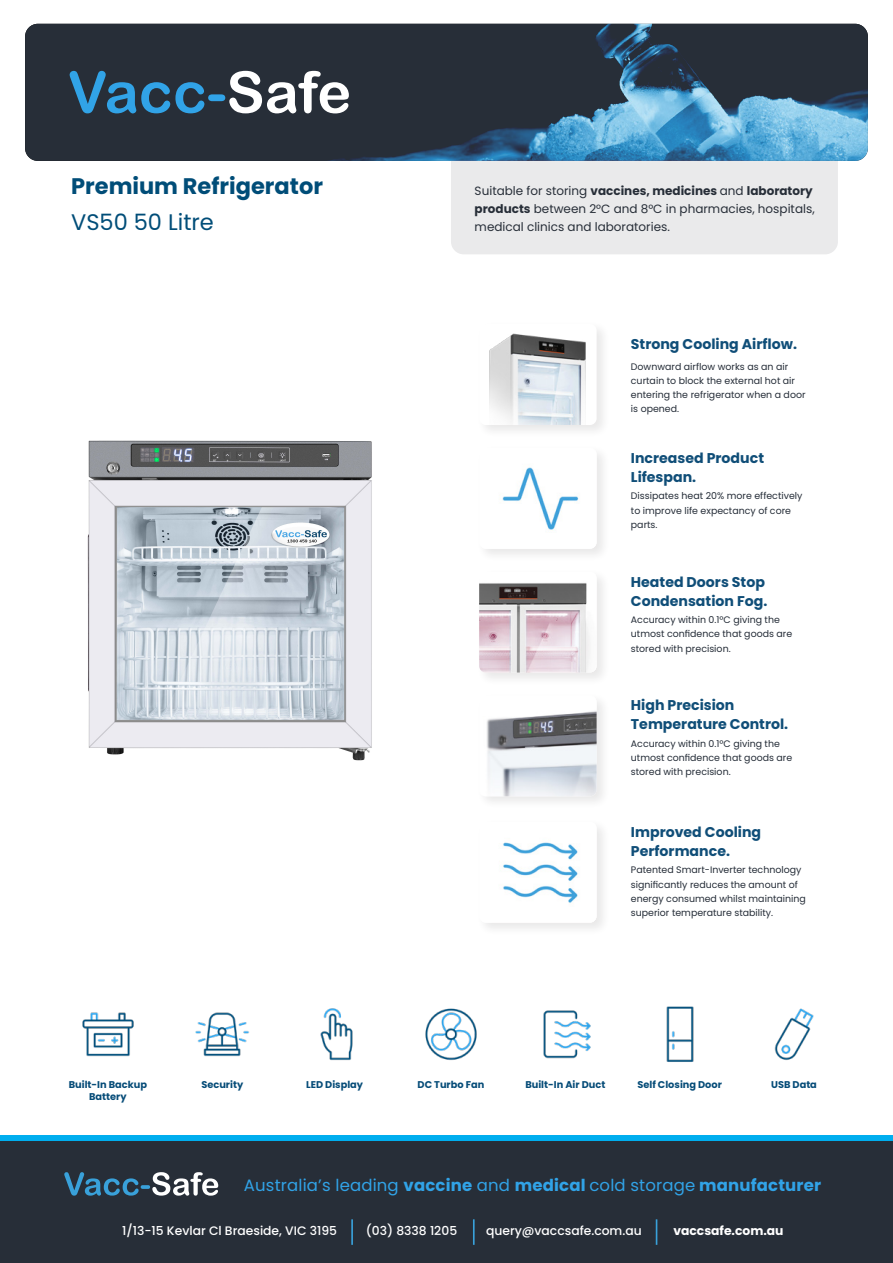
<style>
.page{position:relative;width:893px;height:1263px;background:#fff}
.page>*{position:absolute;margin:0;border:0;box-sizing:border-box;transform-origin:0 0}
.t1{font:700 22.5px/36px "Poppins";color:#004d78}
.t2{font:16.5px "Poppins";letter-spacing:.01em;color:#31a3e7}
.t3{font:700 14.1px/18.9px "Poppins";color:#104e78}
.t4{font:500 12.3px "Poppins";color:#fff}
.t5{font:700 12.3px "Poppins";color:#fff}
.t6{font:12px/18px "Poppins";color:#272e38}
.t7{font:700 9.75px/11.7px "Poppins";color:#064c78;text-align:center}
.t8{font:9.45px/14.1px "Poppins";color:#242c37}
.s1{font-weight:400}
.s2{font-weight:700}
</style>
<div class="page">
<div style="left:451px;top:93px;width:387px;height:161px;background:#eaeaeb;border-radius:13px"></div>
<img style="left:82px;top:1012px;width:52px;height:45px">
<img style="left:320px;top:1008px;width:33px;height:53px">
<img style="left:195px;top:1012px;width:54px;height:45px">
<img style="left:425px;top:1008px;width:52px;height:52px">
<img style="left:543px;top:1010px;width:48px;height:49px">
<img style="left:666px;top:1006px;width:28px;height:56px">
<img style="left:25px;top:24px;width:843px;height:137px">
<div style="left:0;top:1135px;width:893px;height:128px;background:#272e38"></div>
<svg style="left:64px;top:1172px;width:154px;height:24px"></svg>
<img style="left:87px;top:440px;width:285px;height:321px">
<div style="left:476px;top:321px;width:134px;height:117px;background:#f8f8f8"></div>
<div style="left:479px;top:324px;width:118px;height:101px;background:#fff;border-radius:7px"></div>
<img style="left:489px;top:333px;width:108px;height:92px">
<div style="left:476px;top:819px;width:134px;height:117px;background:#231f20;opacity:.1"></div>
<img style="left:503px;top:842px;width:94px;height:81px">
<div style="left:476px;top:569px;width:134px;height:117px;background:#231f20;opacity:.1"></div>
<img style="left:479px;top:571px;width:118px;height:101px">
<div style="left:476px;top:692px;width:134px;height:118px;background:#231f20;opacity:.1"></div>
<img style="left:479px;top:695px;width:118px;height:101px">
<div style="left:476px;top:445px;width:134px;height:117px;background:#231f20;opacity:.1"></div>
<img style="left:502px;top:467px;width:95px;height:82px">
<img style="left:774px;top:1008px;width:40px;height:52px">
<svg style="left:70px;top:71px;width:279px;height:42px"></svg>
<hr style="left:351px;top:1219px;width:2px;height:26px;background:#39a1da">
<hr style="left:473px;top:1219px;width:2px;height:26px;background:#39a1da">
<svg style="left:656px;top:1219px;width:1px;height:26px"></svg>
<p class="t1" style="left:71px;top:169px;width:253px">Premium Refrigerator<br><span class="s1">VS50 50 Litre</span></p>
<p class="t6" style="left:475px;top:182px;width:342px">Suitable for storing <span class="s2">vaccines, medicines</span> and <span class="s2">laboratory products</span> between 2°C and 8°C in pharmacies, hospitals, medical clinics and laboratories.</p>
<p class="t3" style="left:631px;top:334px;width:168px">Strong Cooling Airflow.</p>
<p class="t8" style="left:631px;top:359px;width:176px">Downward airflow works as an air curtain to block the external hot air entering the refrigerator when a door is opened.</p>
<p class="t3" style="left:631px;top:449px;width:135px">Increased Product<br>Lifespan.</p>
<p class="t8" style="left:631px;top:489px;width:173px">Dissipates heat 20% more effectively to improve life expectancy of core parts.</p>
<p class="t3" style="left:631px;top:572px;width:138px">Heated Doors Stop<br>Condensation Fog.</p>
<p class="t8" style="left:631px;top:613px;width:163px">Accuracy within 0.1ºC giving the utmost confidence that goods are stored with precision.</p>
<p class="t3" style="left:631px;top:696px;width:159px">High Precision<br>Temperature Control.</p>
<p class="t8" style="left:631px;top:737px;width:163px">Accuracy within 0.1ºC giving the utmost confidence that goods are stored with precision.</p>
<p class="t3" style="left:631px;top:822px;width:132px">Improved Cooling<br>Performance.</p>
<p class="t8" style="left:631px;top:863px;width:176px">Patented Smart-Inverter technology significantly reduces the amount of energy consumed whilst maintaining superior temperature stability.</p>
<p class="t7" style="left:69px;top:1079px;width:80px">Built-In Backup<br>Battery</p>
<p class="t7" style="left:201px;top:1079px;width:43px">Security</p>
<p class="t7" style="left:306px;top:1078px;width:58px">LED Display</p>
<p class="t7" style="left:418px;top:1079px;width:68px">DC Turbo Fan</p>
<p class="t7" style="left:525px;top:1079px;width:81px">Built-In Air Duct</p>
<p class="t7" style="left:637px;top:1079px;width:86px">Self Closing Door</p>
<p class="t7" style="left:771px;top:1079px;width:47px">USB Data</p>
<p class="t2" style="left:244px;top:1176px;width:579px">Australia’s leading <span class="s2">vaccine</span> and <span class="s2">medical</span> cold storage <span class="s2">manufacturer</span></p>
<p class="t4" style="left:122px;top:1223px;width:216px">1/13-15 Kevlar Cl Braeside, VIC 3195</p>
<p class="t4" style="left:366px;top:1223px;width:93px">(03) 8338 1205</p>
<p class="t4" style="left:486px;top:1223px;width:157px">query@vaccsafe.com.au</p>
<p class="t5" style="left:673px;top:1224px;width:112px">vaccsafe.com.au</p>
</div>
